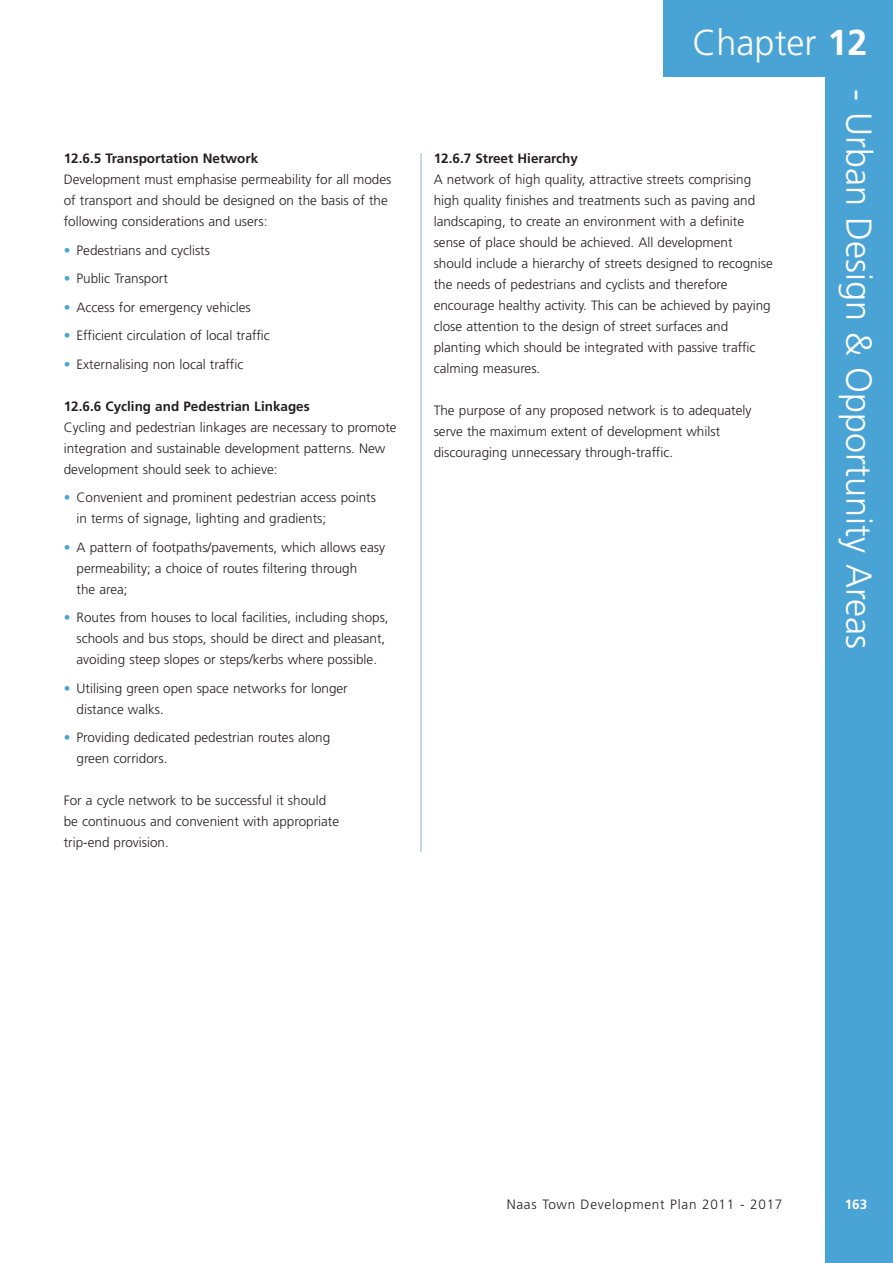
<style>
.page{position:relative;width:893px;height:1263px;background:#fff}
.page>*{position:absolute;margin:0;border:0;box-sizing:border-box;transform-origin:0 0}
.t1{font:300 36px "Frutiger";color:#fff}
.t2{font:300 13.5px/21px "Frutiger";color:#231f20}
.t3{font:700 13.5px "Frutiger";color:#231f20}
.t4{font:300 13.5px "Frutiger";letter-spacing:.055em;color:#231f20}
.t5{font:700 13.5px "Frutiger";color:#fff}
.s1{font-weight:700;color:#4aa3d5}
.s2{font-weight:700}
</style>
<div class="page">
<div style="left:825px;top:0;width:68px;height:1263px;background:#4aa3d5"></div>
<div style="left:663px;top:0;width:230px;height:77px;background:#4aa3d5"></div>
<hr style="left:421px;top:153px;width:1px;height:699px;background:#89b1d1">
<p class="t3" style="left:64px;top:153px;width:196px">12.6.5 Transportation Network</p>
<p class="t2" style="left:64px;top:170px;width:329px">Development must emphasise permeability for all modes of transport and should be designed on the basis of the following considerations and users:</p>
<p class="t2" style="left:64px;top:241px;width:148px"><span class="s1">•</span> Pedestrians and cyclists</p>
<p class="t2" style="left:64px;top:269px;width:106px"><span class="s1">•</span> Public Transport</p>
<p class="t2" style="left:64px;top:298px;width:189px"><span class="s1">•</span> Access for emergency vehicles</p>
<p class="t2" style="left:64px;top:326px;width:208px"><span class="s1">•</span> Efficient circulation of local traffic</p>
<p class="t2" style="left:64px;top:355px;width:181px"><span class="s1">•</span> Externalising non local traffic</p>
<p class="t3" style="left:64px;top:401px;width:248px">12.6.6 Cycling and Pedestrian Linkages</p>
<p class="t2" style="left:64px;top:418px;width:334px">Cycling and pedestrian linkages are necessary to promote integration and sustainable development patterns. New development should seek to achieve:</p>
<p class="t2" style="left:77px;top:488px;width:301px;text-indent:-13px"><span class="s1">•</span> Convenient and prominent pedestrian access points in terms of signage, lighting and gradients;</p>
<p class="t2" style="left:77px;top:538px;width:310px;text-indent:-13px"><span class="s1">•</span> A pattern of footpaths/pavements, which allows easy permeability; a choice of routes filtering through<br>the area;</p>
<p class="t2" style="left:77px;top:608px;width:314px;text-indent:-13px"><span class="s1">•</span> Routes from houses to local facilities, including shops, schools and bus stops, should be direct and pleasant, avoiding steep slopes or steps/kerbs where possible.</p>
<p class="t2" style="left:77px;top:679px;width:273px;text-indent:-13px"><span class="s1">•</span> Utilising green open space networks for longer distance walks.</p>
<p class="t2" style="left:77px;top:728px;width:255px;text-indent:-13px"><span class="s1">•</span> Providing dedicated pedestrian routes along green corridors.</p>
<p class="t2" style="left:64px;top:791px;width:277px">For a cycle network to be successful it should be continuous and convenient with appropriate trip-end provision.</p>
<h1 class="t1" style="left:693px;top:28px;width:177px">Chapter <span class="s2">12</span></h1>
<p class="t3" style="left:434px;top:153px;width:146px">12.6.7 Street Hierarchy</p>
<p class="t2" style="left:434px;top:170px;width:341px">A network of high quality, attractive streets comprising high quality finishes and treatments such as paving and landscaping, to create an environment with a definite sense of place should be achieved. All development should include a hierarchy of streets designed to recognise the needs of pedestrians and cyclists and therefore encourage healthy activity. This can be achieved by paying close attention to the design of street surfaces and planting which should be integrated with passive traffic calming measures.</p>
<p class="t2" style="left:434px;top:401px;width:319px">The purpose of any proposed network is to adequately serve the maximum extent of development whilst discouraging unnecessary through-traffic.</p>
<h1 class="t1" style="left:873px;top:89px;width:562px;rotate:90deg">- Urban Design &amp; Opportunity Areas</h1>
<p class="t4" style="left:507px;top:1199px;width:277px">Naas Town Development Plan 2011 - 2017</p>
<p class="t5" style="left:845px;top:1199px;width:24px">163</p>
</div>
